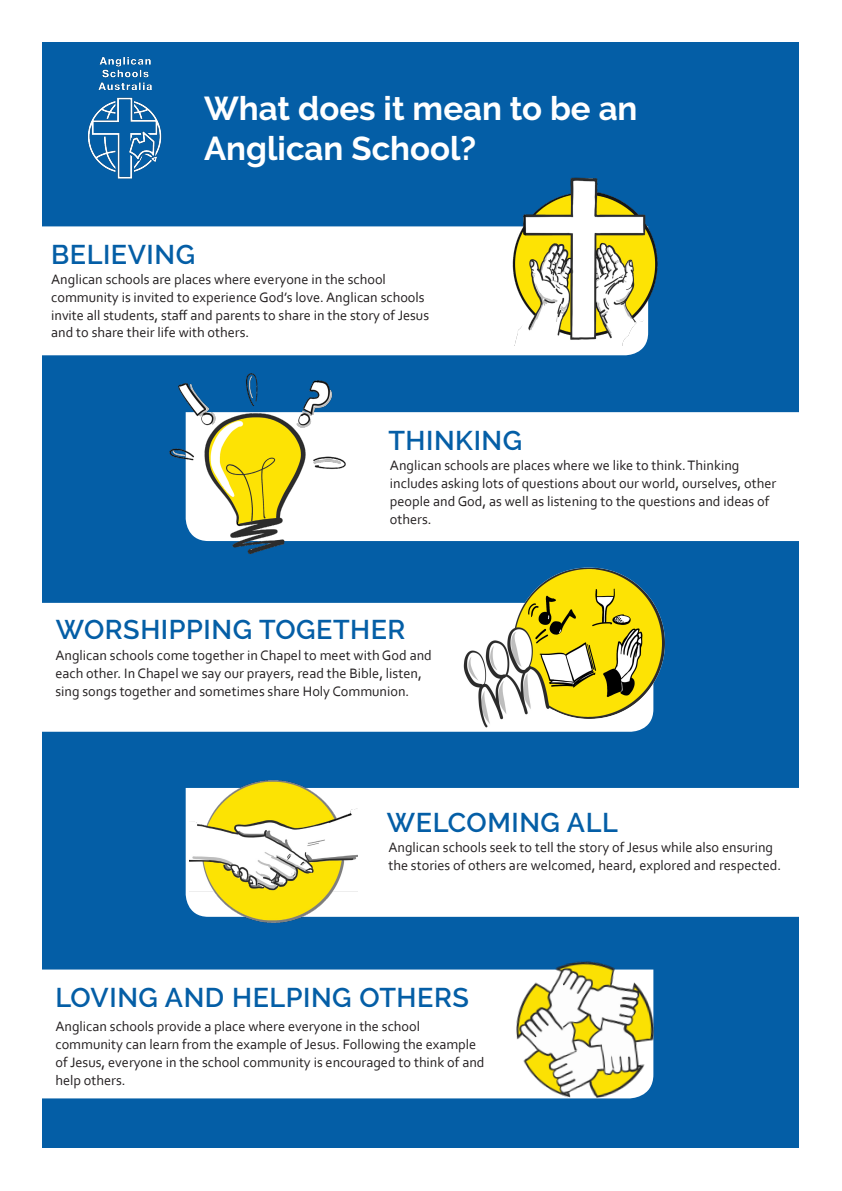
<style>
.page{position:relative;width:842px;height:1191px;background:#fff}
.page>*{position:absolute;margin:0;border:0;box-sizing:border-box;transform-origin:0 0}
.t1{font:700 33px "Raleway";color:#fff}
.t2{font:600 27px "Raleway";letter-spacing:.02em;color:#045ea6}
.t3{font:14.3px/17.9px "Corbel";color:#231f20}
</style>
<div class="page">
<div style="left:43px;top:43px;width:756px;height:1105px;background:#045ea6"></div>
<div style="left:42px;top:226px;width:603px;height:129px;background:#fff"></div>
<img style="left:488px;top:177px;width:170px;height:168px">
<div style="left:42px;top:969px;width:447px;height:129px;background:#fff"></div>
<img style="left:489px;top:916px;width:183px;height:183px">
<div style="left:43px;top:603px;width:597px;height:128px;background:#fff"></div>
<img style="left:458px;top:541px;width:213px;height:189px">
<div style="left:359px;top:412px;width:440px;height:129px;background:#fff"></div>
<img style="left:169px;top:373px;width:190px;height:182px">
<div style="left:186px;top:788px;width:613px;height:128px;background:#fff"></div>
<img style="left:190px;top:780px;width:167px;height:143px">
<img style="left:87px;top:57px;width:75px;height:122px">
<p class="t1" style="left:204px;top:90px;width:435px">What does it mean to be an</p>
<p class="t1" style="left:204px;top:129px;width:273px">Anglican School?</p>
<p class="t2" style="left:51px;top:239px;width:145px">BELIEVING</p>
<p class="t3" style="left:51px;top:270px;width:379px">Anglican schools are places where everyone in the school community is invited to experience God’s love. Anglican schools invite all students, staff and parents to share in the story of Jesus and to share their life with others.</p>
<p class="t2" style="left:388px;top:424px;width:135px">THINKING</p>
<p class="t3" style="left:390px;top:456px;width:388px">Anglican schools are places where we like to think. Thinking includes asking lots of questions about our world, ourselves, other people and God, as well as listening to the questions and ideas of others.</p>
<p class="t2" style="left:56px;top:614px;width:351px">WORSHIPPING TOGETHER</p>
<p class="t3" style="left:55px;top:646px;width:378px">Anglican schools come together in Chapel to meet with God and each other. In Chapel we say our prayers, read the Bible, listen, sing songs together and sometimes share Holy Communion.</p>
<p class="t2" style="left:387px;top:807px;width:232px">WELCOMING ALL</p>
<p class="t3" style="left:388px;top:838px;width:386px">Anglican schools seek to tell the story of Jesus while also ensuring</p>
<p class="t3" style="left:388px;top:856px;width:394px">the stories of others are welcomed, heard, explored and respected.</p>
<p class="t2" style="left:55px;top:982px;width:415px">LOVING AND HELPING OTHERS</p>
<p class="t3" style="left:55px;top:1017px;width:431px">Anglican schools provide a place where everyone in the school community can learn from the example of Jesus. Following the example of Jesus, everyone in the school community is encouraged to think of and help others.</p>
</div>
